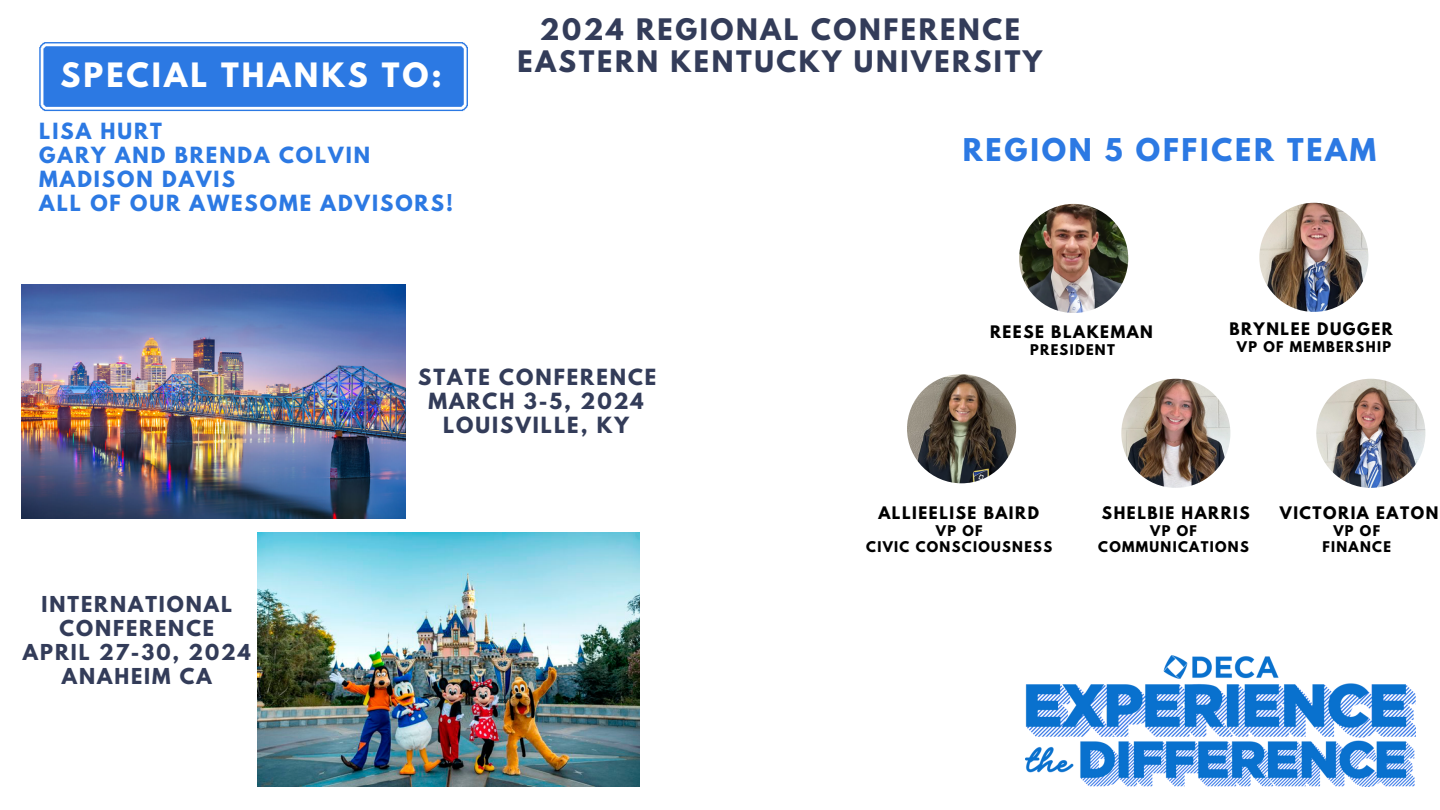
<style>
.page{position:relative;width:1440px;height:810px;background:#fff}
.page>*{position:absolute;margin:0;border:0;box-sizing:border-box;transform-origin:0 0}
.t1{font:700 29.7px "League Spartan";letter-spacing:.1em;color:#fff}
.t2{font:700 27.8px "League Spartan";letter-spacing:.1em;color:#2c79e3}
.t3{font:700 26.3px/32.5px "League Spartan";letter-spacing:.1em;color:#333c59;text-align:center}
.t4{font:700 19.7px/24px "League Spartan";letter-spacing:.1em;color:#2c79e3}
.t5{font:700 19.7px/24px "League Spartan";letter-spacing:.1em;color:#333c59;text-align:center}
.t6{font:700 19.4px/23.9px "League Spartan";letter-spacing:.1em;color:#333c59;text-align:center}
.t7{font:700 15.3px "League Spartan";letter-spacing:.1em;color:#000}
.t8{font:700 13.1px/16px "League Spartan";letter-spacing:.1em;color:#000;text-align:center}
</style>
<div class="page">
<svg style="left:39px;top:42px;width:429px;height:69px"></svg>
<img style="left:1026px;top:656px;width:390px;height:131px">
<img style="left:1019px;top:204px;width:109px;height:109px;border-radius:50%">
<img style="left:1121px;top:379px;width:109px;height:109px;border-radius:50%">
<img style="left:907px;top:374px;width:109px;height:109px;border-radius:50%">
<img style="left:1316px;top:379px;width:109px;height:109px;border-radius:50%">
<img style="left:1259px;top:203px;width:109px;height:109px;border-radius:50%">
<img style="left:22px;top:284px;width:384px;height:234px">
<img style="left:257px;top:532px;width:382px;height:255px">
<h1 class="t1" style="left:61px;top:61px;width:383px">SPECIAL THANKS TO:</h1>
<p class="t4" style="left:39px;top:122px;width:415px">LISA HURT<br>GARY AND BRENDA COLVIN<br>MADISON DAVIS<br>ALL OF OUR AWESOME ADVISORS!</p>
<h4 class="t3" style="left:518px;top:16px;width:526px">2024 REGIONAL CONFERENCE<br>EASTERN KENTUCKY UNIVERSITY</h4>
<p class="t2" style="left:963px;top:136px;width:415px">REGION 5 OFFICER TEAM</p>
<p class="t7" style="left:990px;top:324px;width:164px">REESE BLAKEMAN</p>
<p class="t8" style="left:1030px;top:343px;width:86px">PRESIDENT</p>
<p class="t7" style="left:1229px;top:321px;width:165px">BRYNLEE DUGGER</p>
<p class="t8" style="left:1237px;top:340px;width:156px">VP OF MEMBERSHIP</p>
<p class="t6" style="left:23px;top:595px;width:229px">INTERNATIONAL<br>CONFERENCE<br>APRIL 27-30, 2024<br>ANAHEIM CA</p>
<p class="t5" style="left:418px;top:367px;width:240px">STATE CONFERENCE<br>MARCH 3-5, 2024<br>LOUISVILLE, KY</p>
<p class="t7" style="left:878px;top:506px;width:162px">ALLIEELISE BAIRD</p>
<p class="t8" style="left:936px;top:524px;width:48px">VP OF</p>
<p class="t8" style="left:866px;top:541px;width:187px">CIVIC CONSCIOUSNESS</p>
<p class="t7" style="left:1102px;top:506px;width:149px">SHELBIE HARRIS</p>
<h4 class="t8" style="left:1150px;top:524px;width:48px">VP OF</h4>
<p class="t8" style="left:1098px;top:541px;width:152px">COMMUNICATIONS</p>
<p class="t7" style="left:1280px;top:506px;width:160px">VICTORIA EATON</p>
<p class="t8" style="left:1322px;top:524px;width:70px">VP OF<br>FINANCE</p>
</div>
